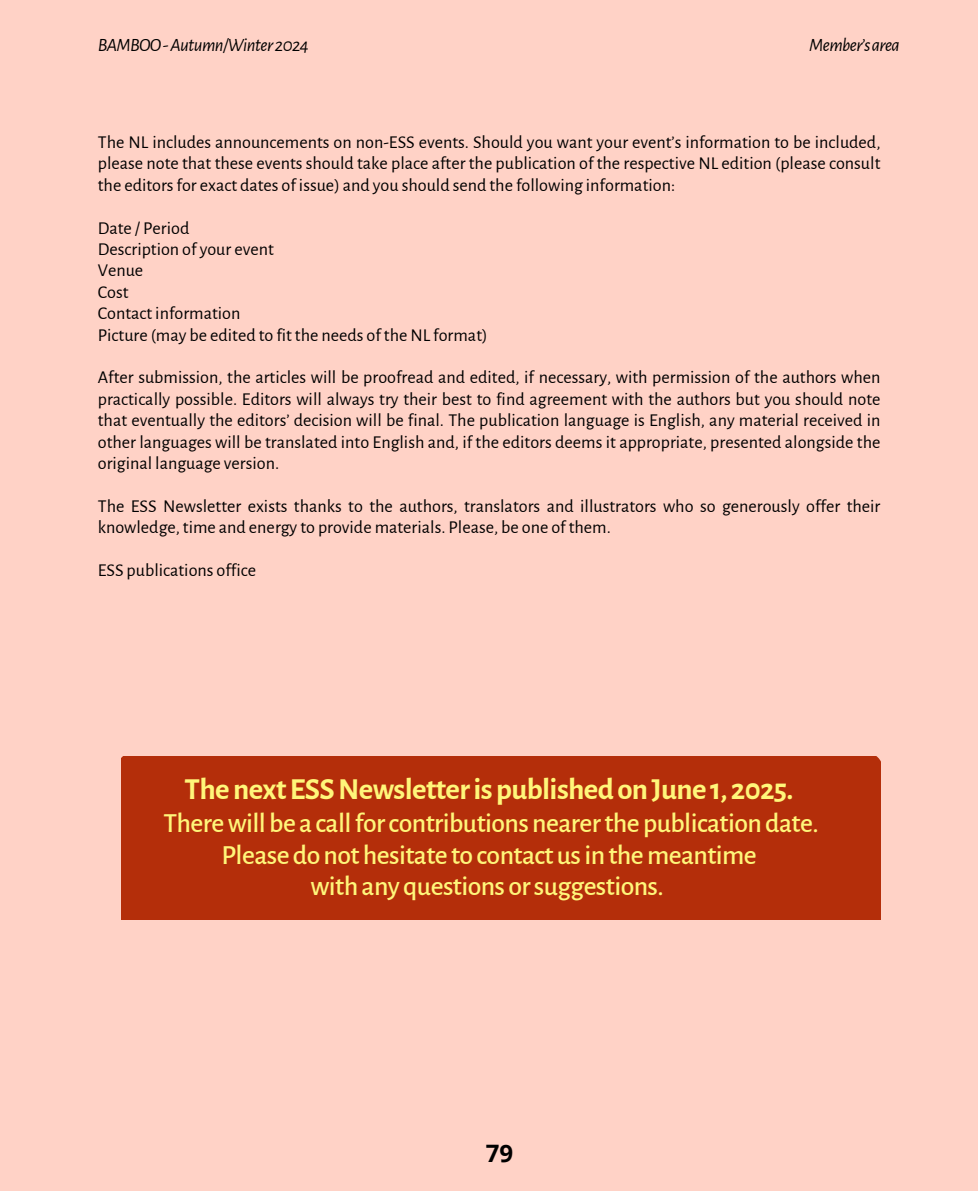
<style>
.page{position:relative;width:978px;height:1191px;background:#fff}
.page>*{position:absolute;margin:0;border:0;box-sizing:border-box;transform-origin:0 0}
.t1{font:700 30.75px "Alegreya Sans";letter-spacing:-.02em;color:#fff67a}
.t2{font:500 27.75px/31.5px "Alegreya Sans";letter-spacing:-.02em;color:#fff67a;text-align:center}
.t3{font:700 24px "Open Sans";color:#000}
.t4{font:italic 18.75px "Alegreya Sans";letter-spacing:-.03em;color:#000}
.t5{font:18.15px/21.3px "Alegreya Sans";color:#000;text-align:justify}
</style>
<div class="page">
<div style="left:0;top:0;width:978px;height:1190px;background:#ffd2c6"></div>
<div style="left:122px;top:756px;width:758px;height:163px;background:#b42e0a"></div>
<p class="t4" style="left:98px;top:36px;width:213px">BAMBOO-Autumn/Winter2024</p>
<p class="t4" style="left:809px;top:36px;width:92px">Member’sarea</p>
<p class="t5" style="left:98px;top:132px;width:784px">The NL includes announcements on non-ESS events. Should you want your event’s information to be included, please note that these events should take place after the publication of the respective NL edition (please consult the editors for exact dates of issue) and you should send the following information:</p>
<p class="t5" style="left:98px;top:217px;width:391px;text-align:left">Date / Period<br>Description of your event<br>Venue<br>Cost<br>Contact information<br>Picture (may be edited to fit the needs of the NL format)</p>
<p class="t5" style="left:98px;top:367px;width:784px">After submission, the articles will be proofread and edited, if necessary, with permission of the authors when practically possible. Editors will always try their best to find agreement with the authors but you should note that eventually the editors’ decision will be final. The publication language is English, any material received in other languages will be translated into English and, if the editors deems it appropriate, presented alongside the original language version.</p>
<p class="t5" style="left:98px;top:495px;width:784px">The ESS Newsletter exists thanks to the authors, translators and illustrators who so generously offer their knowledge, time and energy to provide materials. Please, be one of them.</p>
<p class="t5" style="left:98px;top:559px;width:160px">ESS publications office</p>
<h1 class="t1" style="left:185px;top:774px;width:610px">ThenextESSNewsletterispublishedonJune1,2025.</h1>
<h2 class="t2" style="left:163px;top:808px;width:657px">Therewillbe a callforcontributionsnearerthepublicationdate.<br>Pleasedonothesitate tocontactusinthemeantime withanyquestionsorsuggestions.</h2>
<h3 class="t3" style="left:485px;top:1136px;width:29px">79</h3>
</div>
